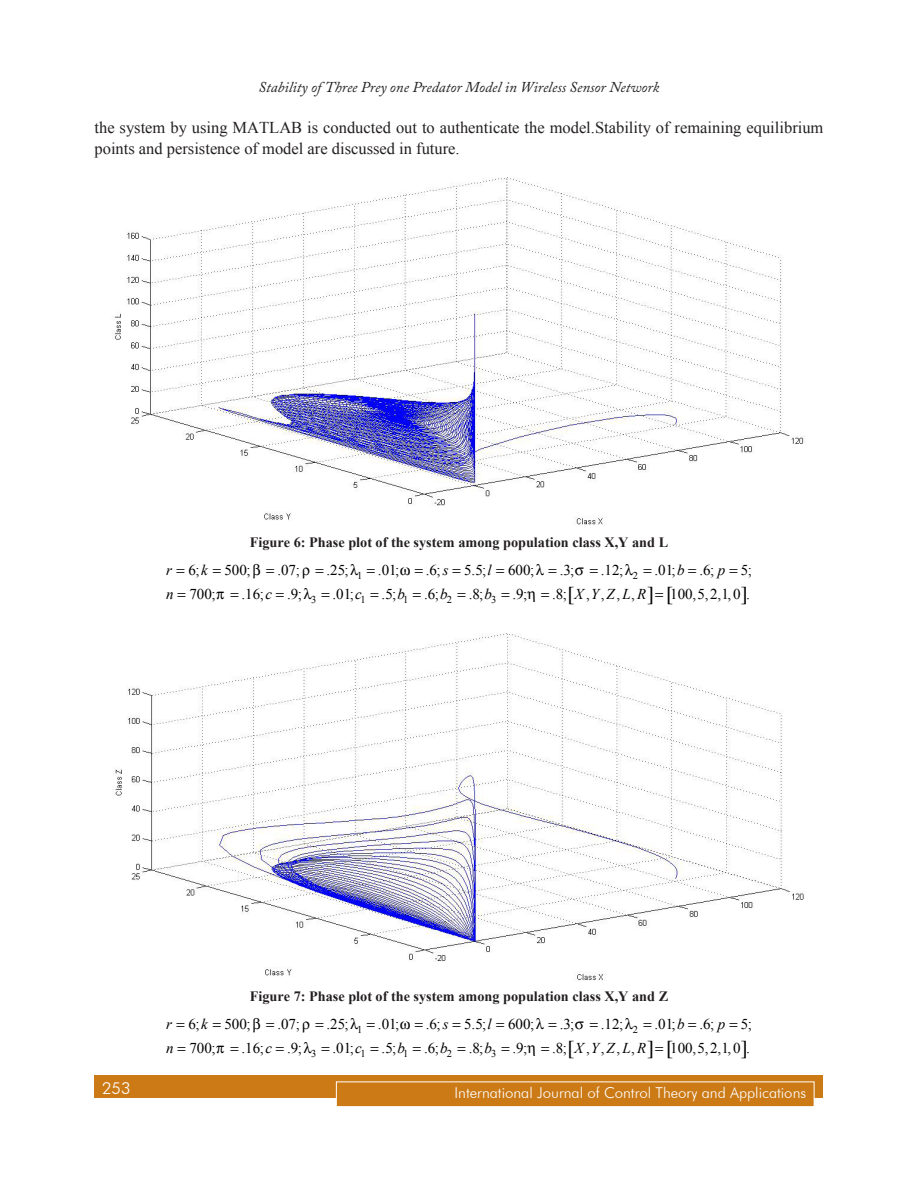
<style>
.page{position:relative;width:918px;height:1188px;background:#fff}
.page>*{position:absolute;margin:0;border:0;box-sizing:border-box;transform-origin:0 0}
.Body_text{font:16.5px/21px "Times New Roman";color:#231f20}
.t1{font:300 16.5px "Futura BT";color:#fff}
.t2{font:15px "Times New Roman";color:#000}
.t3{font:italic 15px "Adobe Caslon Pro";color:#231f20}
.t4{font:300 15px "Futura BT";color:#fff}
.t5{font:italic 15px/24.5px "Times New Roman";letter-spacing:.485em;color:#000}
.t6{font:700 14.25px "Times New Roman";color:#231f20}
.t7{font:10.5px "Times New Roman";color:#000}
.s1{font-style:italic}
</style>
<div class="page">
<div style="left:94px;top:1076px;width:730px;height:22px;background:#cb7a16"></div>
<div style="left:336px;top:1082px;width:478px;height:25px;background:#cb7a16"></div>
<div style="left:336px;top:1082px;width:478px;height:25px;border:1px solid #fff"></div>
<img style="left:114px;top:177px;width:691px;height:348px">
<img style="left:115px;top:633px;width:689px;height:348px">
<p class="t3" style="left:259px;top:78px;width:402px">Stability of Three Prey one Predator Model in Wireless Sensor Network</p>
<p class="Body_text" style="left:94px;top:117px;width:731px">the system by using MATLAB is conducted out to authenticate the model.Stability of remaining equilibrium points and persistence of model are discussed in future.</p>
<p class="t5" style="left:166px;top:557px;width:9px">r n</p>
<p class="t6" style="left:250px;top:533px;width:419px">Figure 6: Phase plot of the system among population class X,Y and L</p>
<p class="t7" style="left:357px;top:568px;width:7px">1</p>
<p class="t7" style="left:633px;top:568px;width:7px">2</p>
<p class="t7" style="left:311px;top:593px;width:7px">3</p>
<p class="t7" style="left:361px;top:593px;width:7px">1</p>
<p class="t7" style="left:403px;top:593px;width:7px">1</p>
<p class="t7" style="left:447px;top:593px;width:7px">2</p>
<p class="t7" style="left:491px;top:593px;width:7px">3</p>
<p class="t2" style="left:188px;top:560px;width:21px">6;<span class="s1">k</span></p>
<p class="t2" style="left:224px;top:560px;width:28px">500;</p>
<p class="t2" style="left:277px;top:560px;width:24px">.07;</p>
<p class="t2" style="left:326px;top:560px;width:24px">.25;</p>
<p class="t2" style="left:378px;top:560px;width:23px">.01;</p>
<p class="t2" style="left:426px;top:560px;width:24px">.6; <span class="s1">s</span></p>
<p class="t2" style="left:464px;top:560px;width:29px">5.5;<span class="s1">l</span></p>
<p class="t2" style="left:508px;top:560px;width:28px">600;</p>
<p class="t2" style="left:560px;top:560px;width:16px">.3;</p>
<p class="t2" style="left:601px;top:560px;width:24px">.12;</p>
<p class="t2" style="left:655px;top:560px;width:32px">.01;<span class="s1">b</span></p>
<p class="t2" style="left:699px;top:560px;width:28px">.6; <span class="s1">p</span></p>
<p class="t2" style="left:741px;top:560px;width:12px">5;</p>
<p class="t2" style="left:189px;top:584px;width:28px">700;</p>
<p class="t2" style="left:241px;top:584px;width:32px">.16;<span class="s1">c</span></p>
<p class="t2" style="left:287px;top:584px;width:16px">.9;</p>
<p class="t2" style="left:333px;top:584px;width:31px">.01;<span class="s1">c</span></p>
<p class="t2" style="left:382px;top:584px;width:25px">.5;<span class="s1">b</span></p>
<p class="t2" style="left:424px;top:584px;width:25px">.6;<span class="s1">b</span></p>
<p class="t2" style="left:469px;top:584px;width:25px">.8;<span class="s1">b</span></p>
<p class="t2" style="left:513px;top:584px;width:16px">.9;</p>
<p class="t2" style="left:552px;top:584px;width:16px">.8;</p>
<p class="t2" style="left:586px;top:584px;width:50px">,,,,</p>
<p class="t2" style="left:670px;top:584px;width:81px">100,5,2,1,0 .</p>
<p class="t5" style="left:575px;top:582px;width:73px">XYZLR</p>
<p class="t5" style="left:166px;top:1011px;width:9px">r n</p>
<p class="t6" style="left:250px;top:986px;width:420px">Figure 7: Phase plot of the system among population class X,Y and Z</p>
<p class="t7" style="left:357px;top:1022px;width:7px">1</p>
<p class="t7" style="left:633px;top:1022px;width:7px">2</p>
<p class="t7" style="left:311px;top:1047px;width:7px">3</p>
<p class="t7" style="left:361px;top:1047px;width:7px">1</p>
<p class="t7" style="left:403px;top:1047px;width:7px">1</p>
<p class="t7" style="left:447px;top:1047px;width:7px">2</p>
<p class="t7" style="left:491px;top:1047px;width:7px">3</p>
<p class="t2" style="left:188px;top:1014px;width:21px">6;<span class="s1">k</span></p>
<p class="t2" style="left:224px;top:1014px;width:28px">500;</p>
<p class="t2" style="left:277px;top:1014px;width:24px">.07;</p>
<p class="t2" style="left:326px;top:1014px;width:24px">.25;</p>
<p class="t2" style="left:378px;top:1014px;width:23px">.01;</p>
<p class="t2" style="left:426px;top:1014px;width:24px">.6; <span class="s1">s</span></p>
<p class="t2" style="left:464px;top:1014px;width:29px">5.5;<span class="s1">l</span></p>
<p class="t2" style="left:508px;top:1014px;width:28px">600;</p>
<p class="t2" style="left:560px;top:1014px;width:16px">.3;</p>
<p class="t2" style="left:601px;top:1014px;width:24px">.12;</p>
<p class="t2" style="left:655px;top:1014px;width:32px">.01;<span class="s1">b</span></p>
<p class="t2" style="left:699px;top:1014px;width:28px">.6; <span class="s1">p</span></p>
<p class="t2" style="left:741px;top:1014px;width:12px">5;</p>
<p class="t2" style="left:189px;top:1038px;width:28px">700;</p>
<p class="t2" style="left:241px;top:1038px;width:32px">.16;<span class="s1">c</span></p>
<p class="t2" style="left:287px;top:1038px;width:16px">.9;</p>
<p class="t2" style="left:333px;top:1038px;width:31px">.01;<span class="s1">c</span></p>
<p class="t2" style="left:382px;top:1038px;width:25px">.5;<span class="s1">b</span></p>
<p class="t2" style="left:424px;top:1038px;width:25px">.6;<span class="s1">b</span></p>
<p class="t2" style="left:469px;top:1038px;width:25px">.8;<span class="s1">b</span></p>
<p class="t2" style="left:513px;top:1038px;width:16px">.9;</p>
<p class="t2" style="left:552px;top:1038px;width:16px">.8;</p>
<p class="t2" style="left:586px;top:1038px;width:50px">,,,,</p>
<p class="t2" style="left:670px;top:1038px;width:81px">100,5,2,1,0 .</p>
<p class="t5" style="left:575px;top:1036px;width:73px">XYZLR</p>
<p class="t1" style="left:102px;top:1078px;width:30px">253</p>
<p class="t4" style="left:455px;top:1084px;width:353px">International Journal of Control Theory and Applications</p>
</div>
